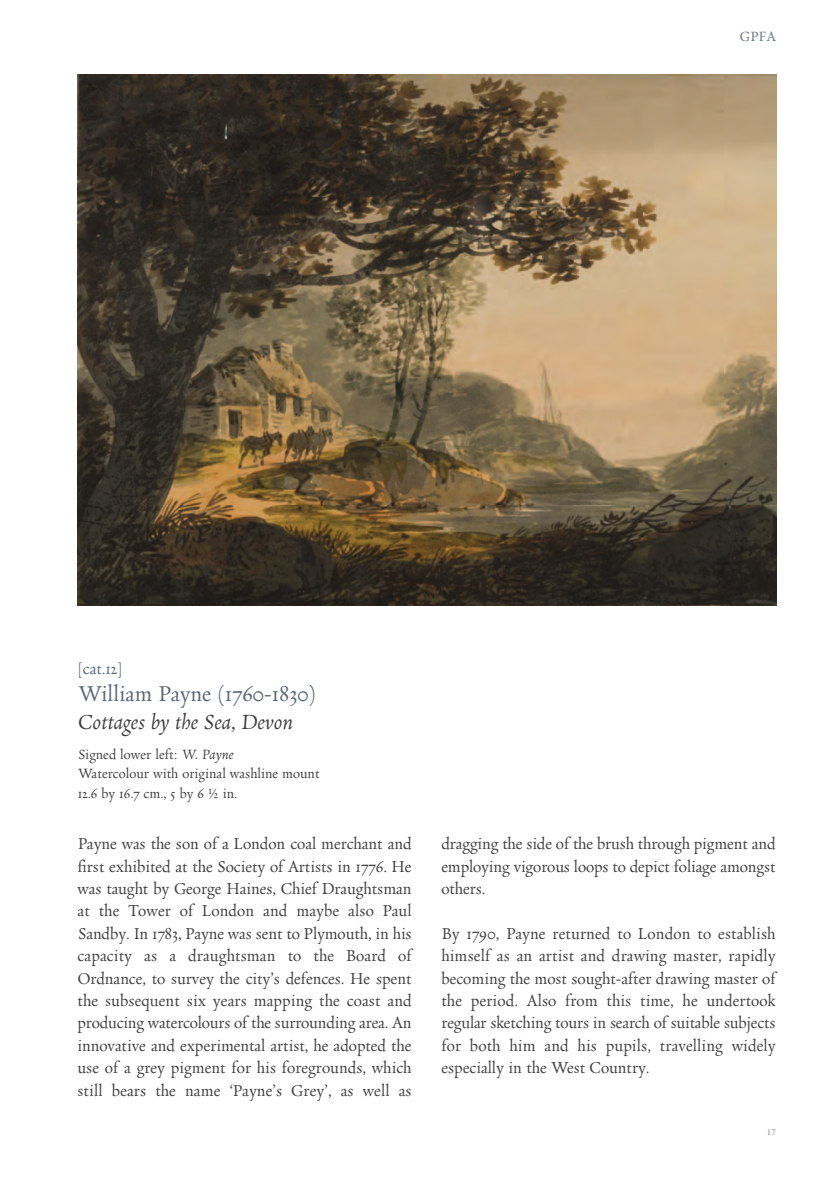
<style>
.page{position:relative;width:834px;height:1191px;background:#fff}
.page>*{position:absolute;margin:0;border:0;box-sizing:border-box;transform-origin:0 0}
.t1{font:21px "Neacademia Subhead";letter-spacing:.005em;color:#596678}
.t2{font:italic 20.12px "Neacademia Subhead";letter-spacing:-.005em;color:#3e3e3f}
.t3{font:15.58px/22.4px "Neacademia Subhead";color:#3e3e3f;text-align:justify}
.t4{font:15.58px "Neacademia Subhead";color:#596678}
.t5{font:13.12px "Neacademia Subhead";letter-spacing:.005em;color:#3e3e3f}
.t6{font:13.12px "Neacademia Subhead";color:#657183}
.t7{font:8.4px "Neacademia Subhead";color:#808285}
.s1{font-style:italic}
</style>
<div class="page">
<img style="left:78px;top:75px;width:698px;height:531px">
<p class="t6" style="left:739px;top:29px;width:38px">GPFA</p>
<p class="t4" style="left:78px;top:660px;width:46px">[cat.12]</p>
<p class="t1" style="left:78px;top:681px;width:240px">William Payne (1760-1830)</p>
<p class="t2" style="left:78px;top:710px;width:217px">Cottages by the Sea, Devon</p>
<p class="t5" style="left:78px;top:746px;width:157px">Signed lower left: <span class="s1">W. Payne</span></p>
<p class="t5" style="left:78px;top:766px;width:243px">Watercolour with original washline mount</p>
<p class="t5" style="left:78px;top:786px;width:161px">12.6 by 16.7 cm., 5 by 6 ½ in.</p>
<p class="t3" style="left:77px;top:834px;width:335px">Payne was the son of a London coal merchant and first exhibited at the Society of Artists in 1776. He was taught by George Haines, Chief Draughtsman at the Tower of London and maybe also Paul Sandby. In 1783, Payne was sent to Plymouth, in his capacity as a draughtsman to the Board of Ordnance, to survey the city’s defences. He spent the subsequent six years mapping the coast and producing watercolours of the surrounding area. An innovative and experimental artist, he adopted the use of a grey pigment for his foregrounds, which still bears the name ‘Payne’s Grey’, as well as</p>
<p class="t3" style="left:441px;top:834px;width:335px">dragging the side of the brush through pigment and employing vigorous loops to depict foliage amongst others.</p>
<p class="t3" style="left:441px;top:924px;width:336px">By 1790, Payne returned to London to establish himself as an artist and drawing master, rapidly becoming the most sought-after drawing master of the period. Also from this time, he undertook regular sketching tours in search of suitable subjects for both him and his pupils, travelling widely especially in the West Country.</p>
<p class="t7" style="left:766px;top:1127px;width:10px">17</p>
</div>
